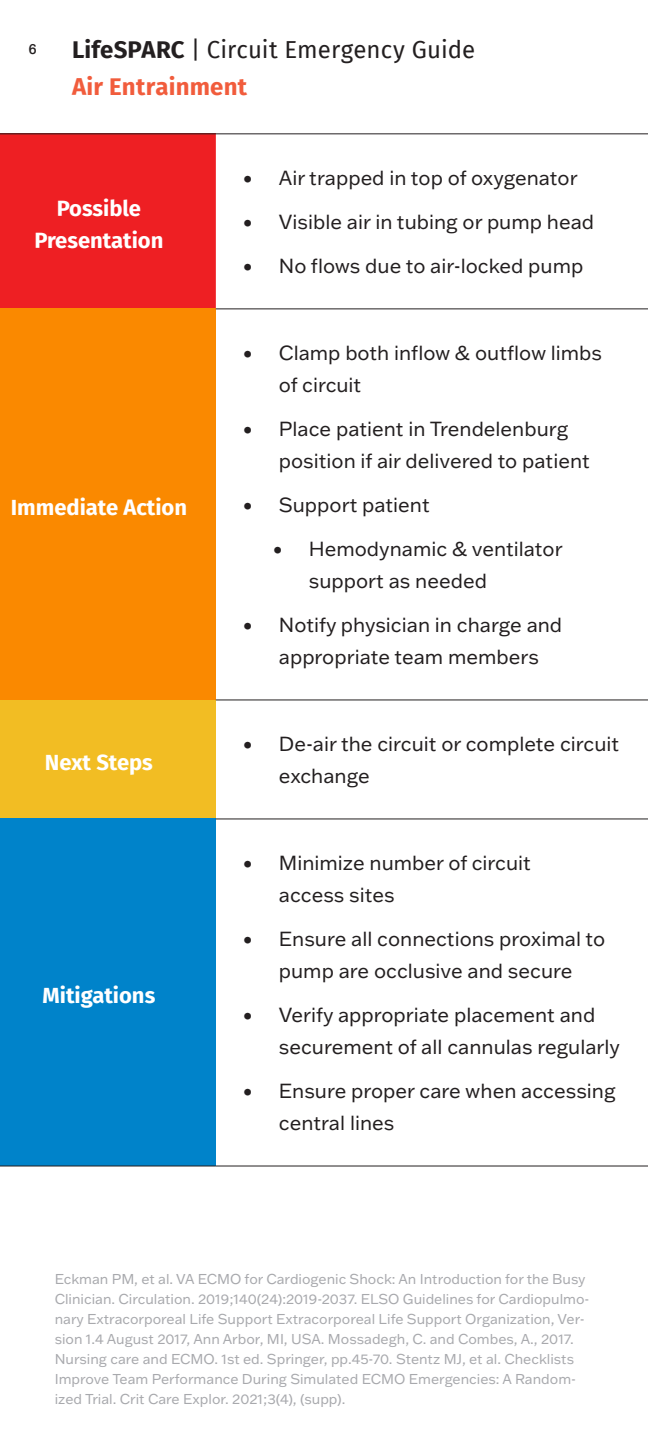
<style>
.page{position:relative;width:648px;height:1440px;background:#fff}
.page>*{position:absolute;margin:0;border:0;box-sizing:border-box;transform-origin:0 0}
.t1{font:24px/36.6px "Fira Sans";letter-spacing:.005em;color:#231f20}
.t2{font:700 22px/32px "Fira Sans";color:#fff;text-align:center}
.t3{font:20px/32px "Franklin Gothic ATF";color:#231f20}
.t4{font:14px/20px "Franklin Gothic ATF";color:#a8a9ad}
.t5{font:500 14px "Helvetica Neue";color:#231f20}
.s1{font-weight:700}
.s2{font-weight:700;color:#f15c3c}
</style>
<div class="page">
<div style="left:0;top:134px;width:216px;height:175px;background:#ee1f23"></div>
<svg style="left:216px;top:134px;width:432px;height:1032px"></svg>
<div style="left:0;top:309px;width:216px;height:391px;background:#fa8900"></div>
<div style="left:0;top:700px;width:216px;height:119px;background:#f2bd23"></div>
<div style="left:0;top:819px;width:216px;height:347px;background:#0083ca"></div>
<hr style="left:216px;top:133px;width:432px;height:1px;background:#231f20">
<hr style="left:216px;top:308px;width:432px;height:1px;background:#231f20">
<hr style="left:216px;top:699px;width:432px;height:1px;background:#231f20">
<hr style="left:216px;top:818px;width:432px;height:1px;background:#231f20">
<hr style="left:216px;top:1166px;width:432px;height:1px;background:#231f20">
<hr style="left:0;top:1166px;width:216px;height:1px;background:#231f20">
<hr style="left:0;top:133px;width:216px;height:1px;background:#231f20">
<p class="t5" style="left:29px;top:38px;width:9px">6</p>
<p class="t1" style="left:72px;top:31px;width:405px"><span class="s1">LifeSPARC</span> | Circuit Emergency Guide<br><span class="s2">Air Entrainment</span></p>
<p class="t2" style="left:34px;top:190px;width:131px">Possible<br>Presentation</p>
<p class="t2" style="left:11px;top:489px;width:178px">Immediate Action</p>
<p class="t2" style="left:45px;top:745px;width:109px">Next Steps</p>
<p class="t2" style="left:43px;top:978px;width:114px">Mitigations</p>
<p class="t3" style="left:243px;top:161px;width:336px">• Air trapped in top of oxygenator</p>
<p class="t3" style="left:243px;top:205px;width:353px">• Visible air in tubing or pump head</p>
<p class="t3" style="left:243px;top:249px;width:342px">• No flows due to air-locked pump</p>
<p class="t3" style="left:279px;top:336px;width:325px;text-indent:-36px">• Clamp both inflow &amp; outflow limbs of circuit</p>
<p class="t3" style="left:279px;top:412px;width:312px;text-indent:-36px">• Place patient in Trendelenburg position if air delivered to patient</p>
<p class="t3" style="left:243px;top:488px;width:188px">• Support patient</p>
<p class="t3" style="left:309px;top:532px;width:255px;text-indent:-36px">• Hemodynamic &amp; ventilator support as needed</p>
<p class="t3" style="left:279px;top:608px;width:285px;text-indent:-36px">• Notify physician in charge and appropriate team members</p>
<p class="t3" style="left:279px;top:727px;width:342px;text-indent:-36px">• De-air the circuit or complete circuit exchange</p>
<p class="t3" style="left:279px;top:846px;width:254px;text-indent:-36px">• Minimize number of circuit access sites</p>
<p class="t3" style="left:243px;top:922px;width:364px;text-align:center">• Ensure all connections proximal to pump are occlusive and secure</p>
<p class="t3" style="left:279px;top:998px;width:343px;text-indent:-36px">• Verify appropriate placement and securement of all cannulas regularly</p>
<p class="t3" style="left:279px;top:1074px;width:338px;text-indent:-36px">• Ensure proper care when accessing central lines</p>
<p class="t4" style="left:55px;top:1269px;width:536px">Eckman PM, et al. VA ECMO for Cardiogenic Shock: An Introduction for the Busy Clinician. Circulation. 2019;140(24):2019-2037. ELSO Guidelines for Cardiopulmo&shy;nary Extracorporeal Life Support Extracorporeal Life Support Organization, Ver&shy;sion 1.4 August 2017, Ann Arbor, MI, USA. Mossadegh, C. and Combes, A., 2017.<br>Nursing care and ECMO. 1st ed. Springer, pp.45-70. Stentz MJ, et al. Checklists Improve Team Performance During Simulated ECMO Emergencies: A Random&shy;ized Trial. Crit Care Explor. 2021;3(4), (supp).</p>
</div>
